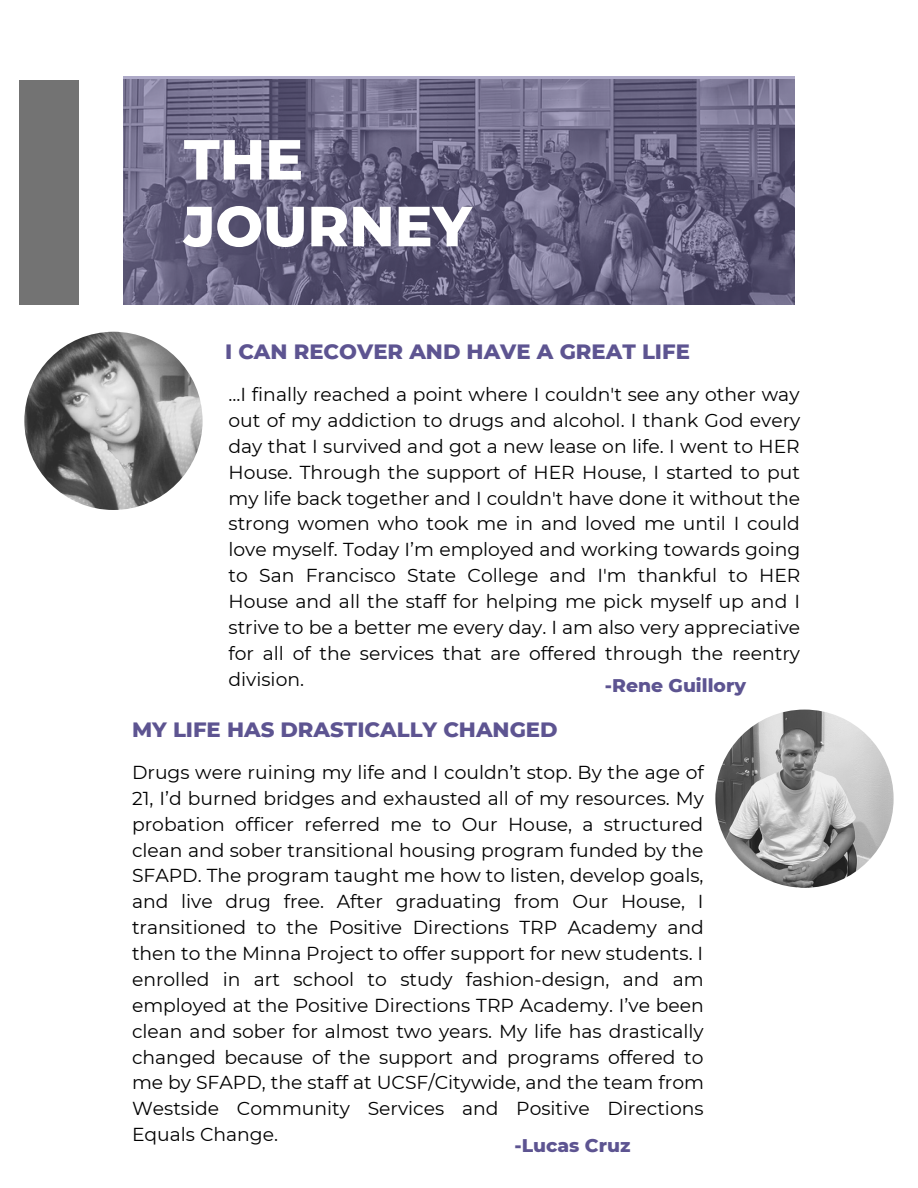
<style>
.page{position:relative;width:918px;height:1188px;background:#fff}
.page>*{position:absolute;margin:0;border:0;box-sizing:border-box;transform-origin:0 0}
.t1{font:800 56.4px/66.8px "Montserrat";color:#fff}
.t2{font:800 21.15px "Montserrat";color:#5d5491}
.t3{font:18.75px/25.8px "Montserrat";color:#000;text-align:justify}
.t4{font:800 18.75px "Montserrat";color:#5d5491}
</style>
<div class="page">
<svg style="left:123px;top:76px;width:672px;height:228px;background:#686382"></svg>
<div style="left:19px;top:80px;width:59px;height:225px;background:#737373"></div>
<img style="left:24px;top:332px;width:179px;height:178px;border-radius:50%">
<img style="left:715px;top:710px;width:179px;height:178px;border-radius:50%">
<h1 class="t1" style="left:184px;top:126px;width:289px">THE<br>JOURNEY</h1>
<p class="t2" style="left:225px;top:339px;width:466px">I CAN RECOVER AND HAVE A GREAT LIFE</p>
<p class="t3" style="left:229px;top:381px;width:574px">...I finally reached a point where I couldn't see any other way out of my addiction to drugs and alcohol. I thank God every day that I survived and got a new lease on life. I went to HER House. Through the support of HER House, I started to put my life back together and I couldn't have done it without the strong women who took me in and loved me until I could love myself. Today I’m employed and working towards going to San Francisco State College and I'm thankful to HER House and all the staff for helping me pick myself up and I strive to be a better me every day. I am also very appreciative for all of the services that are offered through the reentry division.</p>
<p class="t4" style="left:605px;top:674px;width:143px">-Rene Guillory</p>
<p class="t2" style="left:132px;top:716px;width:427px">MY LIFE HAS DRASTICALLY CHANGED</p>
<p class="t3" style="left:132px;top:759px;width:574px">Drugs were ruining my life and I couldn’t stop. By the age of 21, I’d burned bridges and exhausted all of my resources. My probation officer referred me to Our House, a structured clean and sober transitional housing program funded by the SFAPD. The program taught me how to listen, develop goals, and live drug free. After graduating from Our House, I transitioned to the Positive Directions TRP Academy and then to the Minna Project to offer support for new students. I enrolled in art school to study fashion-design, and am employed at the Positive Directions TRP Academy. I’ve been clean and sober for almost two years. My life has drastically changed because of the support and programs offered to me by SFAPD, the staff at UCSF/Citywide, and the team from Westside Community Services and Positive Directions Equals Change.</p>
<p class="t4" style="left:515px;top:1134px;width:117px">-Lucas Cruz</p>
</div>
